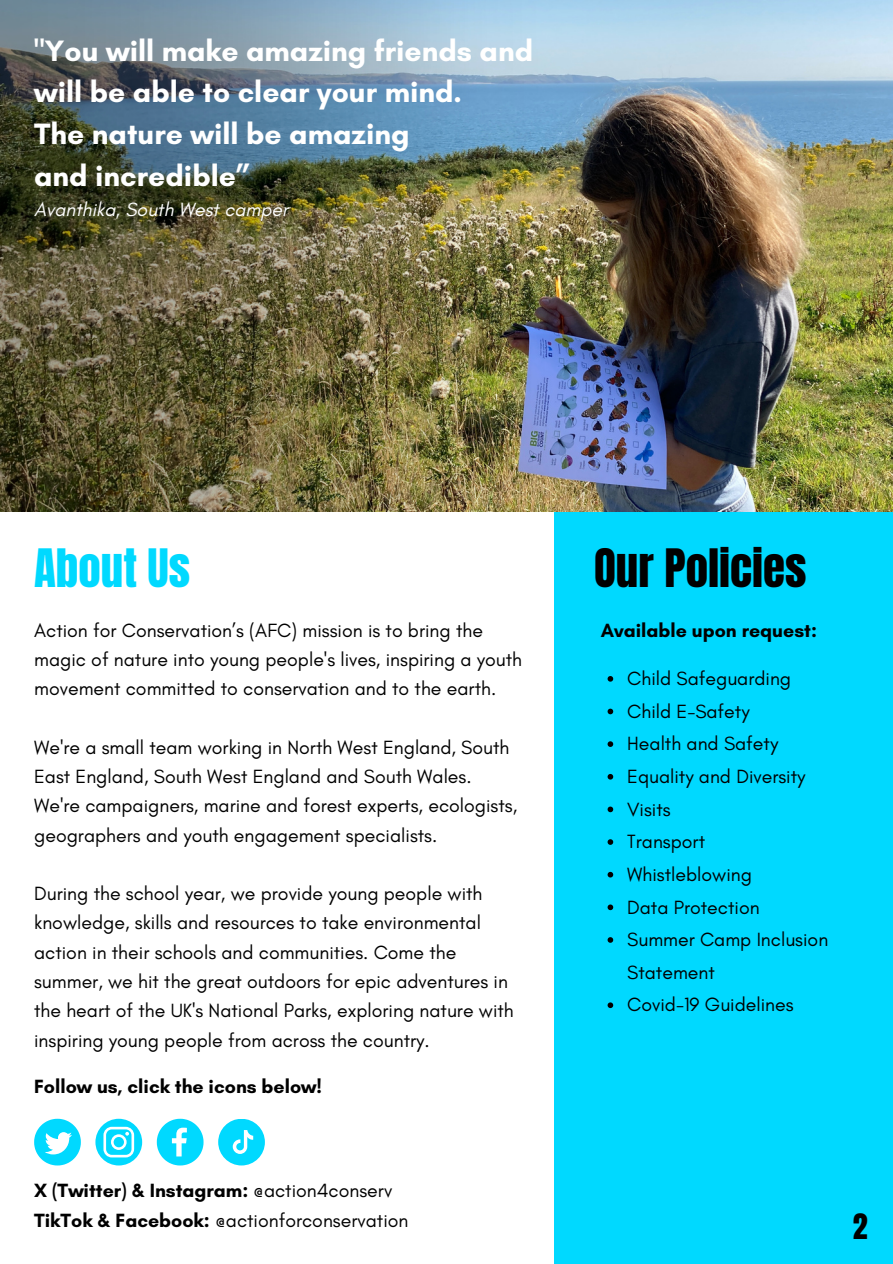
<style>
.page{position:relative;width:893px;height:1264px;background:#fff}
.page>*{position:absolute;margin:0;border:0;box-sizing:border-box;transform-origin:0 0}
.t1{font:45px "Anton";color:#000}
.t2{font:45px "Anton";color:#00d9ff}
.t3{font:700 30px/41.7px "Glacial Indifference";color:#fff}
.t4{font:30px "Anton";color:#000}
.t5{font:19.5px/29.2px "Glacial Indifference";color:#000}
.t6{font:700 19.5px "Glacial Indifference";color:#000}
.t7{font:italic 19.5px "Glacial Indifference";color:#fff}
.s1{font-weight:400}
.s2{font-weight:700}
</style>
<div class="page">
<div style="left:554px;top:398px;width:338px;height:865px;background:#00d9ff"></div>
<img style="left:565px;top:0;width:327px;height:511px">
<img style="left:0;top:0;width:565px;height:511px">
<svg style="left:34px;top:1118px;width:47px;height:47px"></svg>
<svg style="left:95px;top:1118px;width:47px;height:47px"></svg>
<svg style="left:157px;top:1118px;width:46px;height:47px"></svg>
<svg style="left:607px;top:676px;width:6px;height:5px"></svg>
<svg style="left:607px;top:708px;width:6px;height:6px"></svg>
<svg style="left:607px;top:741px;width:6px;height:6px"></svg>
<svg style="left:607px;top:774px;width:6px;height:5px"></svg>
<svg style="left:607px;top:806px;width:6px;height:6px"></svg>
<svg style="left:607px;top:839px;width:6px;height:5px"></svg>
<svg style="left:607px;top:871px;width:6px;height:6px"></svg>
<svg style="left:607px;top:904px;width:6px;height:6px"></svg>
<svg style="left:607px;top:937px;width:6px;height:5px"></svg>
<svg style="left:607px;top:1002px;width:6px;height:6px"></svg>
<div style="left:218px;top:1118px;width:47px;height:47px;background:#00d9ff;border-radius:50%"></div>
<svg style="left:225px;top:1125px;width:33px;height:29px"></svg>
<p class="t3" style="left:34px;top:29px;width:500px">"You will make amazing friends and will be able to clear your mind.<br>The nature will be amazing<br>and incredible”</p>
<p class="t7" style="left:34px;top:198px;width:256px">Avanthika, South West camper</p>
<p class="t2" style="left:34px;top:535px;width:158px">About Us</p>
<p class="t1" style="left:594px;top:535px;width:214px">Our Policies</p>
<h1 class="t5" style="left:34px;top:615px;width:489px">Action for Conservation’s (AFC) mission is to bring the magic of nature into young people's lives, inspiring a youth movement committed to conservation and to the earth.</h1>
<h3 class="t5" style="left:34px;top:732px;width:484px">We're a small team working in North West England, South East England, South West England and South Wales.<br>We're campaigners, marine and forest experts, ecologists, geographers and youth engagement specialists.</h3>
<p class="t5" style="left:34px;top:878px;width:481px">During the school year, we provide young people with knowledge, skills and resources to take environmental action in their schools and communities. Come the summer, we hit the great outdoors for epic adventures in the heart of the UK's National Parks, exploring nature with inspiring young people from across the country.</p>
<p class="t6" style="left:34px;top:1074px;width:289px">Follow us, click the icons below!</p>
<h3 class="t6" style="left:600px;top:618px;width:218px">Available upon request:</h3>
<p class="t5" style="left:627px;top:663px;width:165px">Child Safeguarding</p>
<p class="t5" style="left:627px;top:696px;width:124px">Child E-Safety</p>
<p class="t5" style="left:627px;top:728px;width:152px">Health and Safety</p>
<p class="t5" style="left:627px;top:761px;width:180px">Equality and Diversity</p>
<p class="t5" style="left:627px;top:794px;width:45px">Visits</p>
<p class="t5" style="left:627px;top:826px;width:79px">Transport</p>
<h1 class="t5" style="left:627px;top:859px;width:126px">Whistleblowing</h1>
<p class="t5" style="left:627px;top:892px;width:134px">Data Protection</p>
<p class="t5" style="left:627px;top:923px;width:202px;line-height:32.7px">Summer Camp Inclusion<br>Statement</p>
<p class="t5" style="left:627px;top:989px;width:168px">Covid-19 Guidelines</p>
<p class="t6" style="left:34px;top:1178px;width:359px">X (Twitter) &amp; Instagram: <span class="s1">@action4conserv</span></p>
<h2 class="t5" style="left:34px;top:1205px;width:376px"><span class="s2">TikTok &amp; Facebook:</span> @actionforconservation</h2>
<p class="t4" style="left:852px;top:1204px;width:16px">2</p>
</div>
